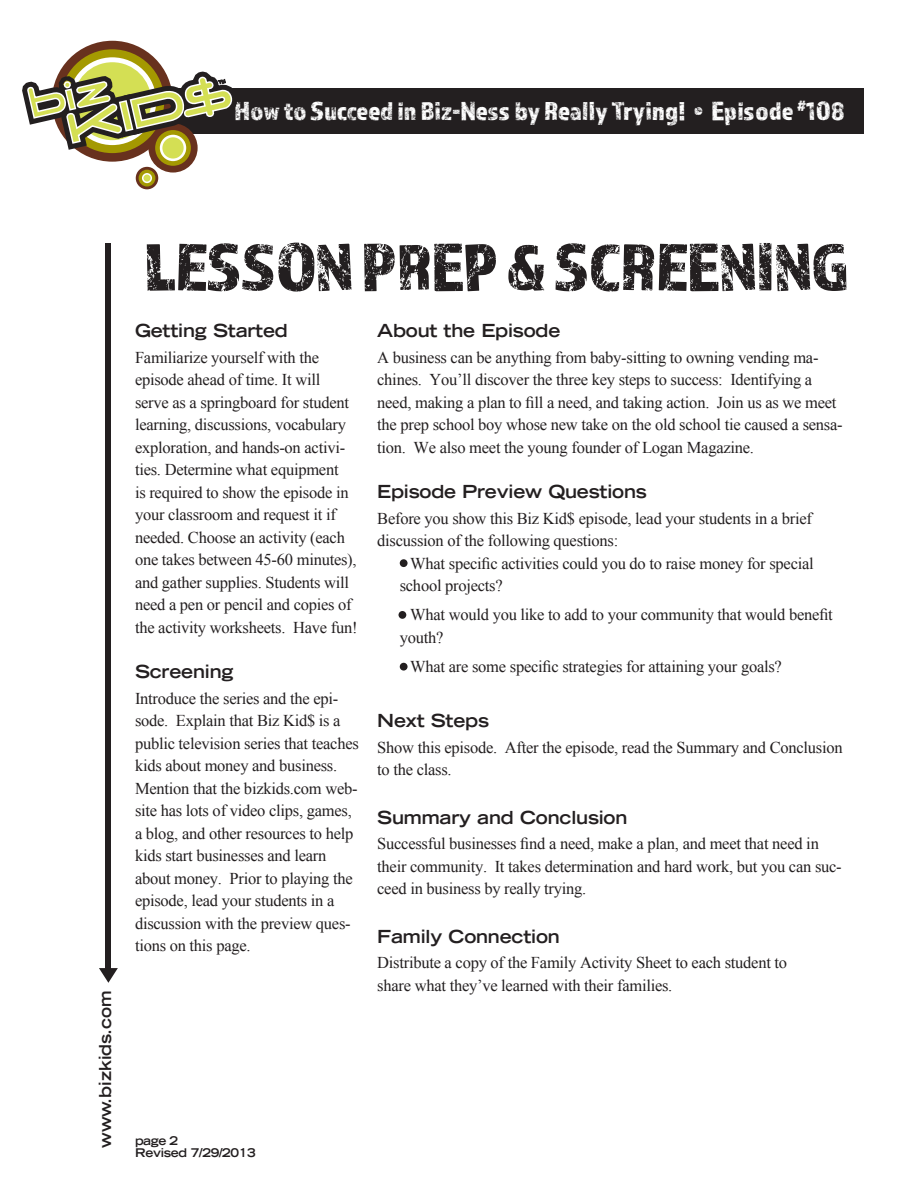
<style>
.page{position:relative;width:918px;height:1188px;background:#fff}
.page>*{position:absolute;margin:0;border:0;box-sizing:border-box;transform-origin:0 0}
.t1{font:69px "Almaq Rough";letter-spacing:-.015em;color:#231f20}
.t2{font:27px "Almaq Rough";color:#fff}
.SUBHEAD{font:700 expanded 18px "Trade Gothic LT Std";letter-spacing:-.01em;color:#231f20}
.bullets_under_number{font:16.5px/22.5px "Times New Roman";letter-spacing:-.015em;color:#231f20}
.t3{font:700 expanded 16.5px "Trade Gothic LT Std";color:#231f20}
.t4{font:700 expanded 12px/12px "Trade Gothic LT Std";letter-spacing:-.025em;color:#231f20}
</style>
<div class="page">
<div style="left:99px;top:88px;width:765px;height:45px;background:#231f20"></div>
<div style="left:106px;top:243px;width:5px;height:730px;background:#231f20"></div>
<svg style="left:99px;top:968px;width:19px;height:15px"></svg>
<svg style="left:22px;top:40px;width:215px;height:150px"></svg>
<div style="left:400px;top:559px;width:8px;height:8px;background:#231f20;border-radius:50%"></div>
<div style="left:399px;top:611px;width:7px;height:8px;background:#231f20;border-radius:50%"></div>
<div style="left:400px;top:663px;width:8px;height:8px;background:#231f20;border-radius:50%"></div>
<h2 class="t2" style="left:235px;top:95px;width:612px">How to Succeed in Biz-Ness by Really Trying! • Episode <sup>#</sup>108</h2>
<p class="t3" style="left:95px;top:1148px;width:159px;rotate:-90deg">www.bizkids.com</p>
<p class="t1" style="left:145px;top:226px;width:707px">LESSON PREP &amp; SCREENING</p>
<p class="SUBHEAD" style="left:377px;top:319px;width:185px">About the Episode</p>
<p class="bullets_under_number" style="left:377px;top:346px;width:467px">A business can be anything from baby-sitting to owning vending ma&shy;chines. You’ll discover the three key steps to success: Identifying a need, making a plan to fill a need, and taking action. Join us as we meet the prep school boy whose new take on the old school tie caused a sensa&shy;tion. We also meet the young founder of Logan Magazine.</p>
<p class="SUBHEAD" style="left:377px;top:480px;width:271px">Episode Preview Questions</p>
<p class="bullets_under_number" style="left:377px;top:507px;width:436px">Before you show this Biz Kid$ episode, lead your students in a brief discussion of the following questions:</p>
<p class="bullets_under_number" style="left:400px;top:552px;width:416px;text-indent:10px">What specific activities could you do to raise money for special school projects?</p>
<p class="bullets_under_number" style="left:400px;top:603px;width:435px;text-indent:10px">What would you like to add to your community that would benefit youth?</p>
<p class="bullets_under_number" style="left:410px;top:655px;width:373px">What are some specific strategies for attaining your goals?</p>
<p class="SUBHEAD" style="left:377px;top:709px;width:113px">Next Steps</p>
<p class="bullets_under_number" style="left:377px;top:736px;width:467px">Show this episode. After the episode, read the Summary and Conclusion to the class.</p>
<p class="SUBHEAD" style="left:377px;top:805px;width:252px">Summary and Conclusion</p>
<p class="bullets_under_number" style="left:377px;top:832px;width:466px">Successful businesses find a need, make a plan, and meet that need in their community. It takes determination and hard work, but you can suc&shy;ceed in business by really trying.</p>
<p class="SUBHEAD" style="left:377px;top:924px;width:184px">Family Connection</p>
<p class="bullets_under_number" style="left:377px;top:951px;width:411px">Distribute a copy of the Family Activity Sheet to each student to share what they’ve learned with their families.</p>
<p class="SUBHEAD" style="left:135px;top:319px;width:154px">Getting Started</p>
<p class="bullets_under_number" style="left:135px;top:346px;width:224px">Familiarize yourself with the episode ahead of time. It will serve as a springboard for student learning, discussions, vocabulary exploration, and hands-on activi&shy;ties. Determine what equipment<br>is required to show the episode in your classroom and request it if needed. Choose an activity (each one takes between 45-60 minutes), and gather supplies. Students will need a pen or pencil and copies of the activity worksheets. Have fun!</p>
<p class="SUBHEAD" style="left:135px;top:660px;width:100px">Screening</p>
<p class="bullets_under_number" style="left:135px;top:687px;width:225px">Introduce the series and the epi&shy;sode. Explain that Biz Kid$ is a public television series that teaches kids about money and business.<br>Mention that the bizkids.com web&shy;site has lots of video clips, games, a blog, and other resources to help kids start businesses and learn about money. Prior to playing the episode, lead your students in a discussion with the preview ques&shy;tions on this page.</p>
<p class="t4" style="left:135px;top:1135px;width:122px">page 2<br>Revised 7/29/2013</p>
</div>
